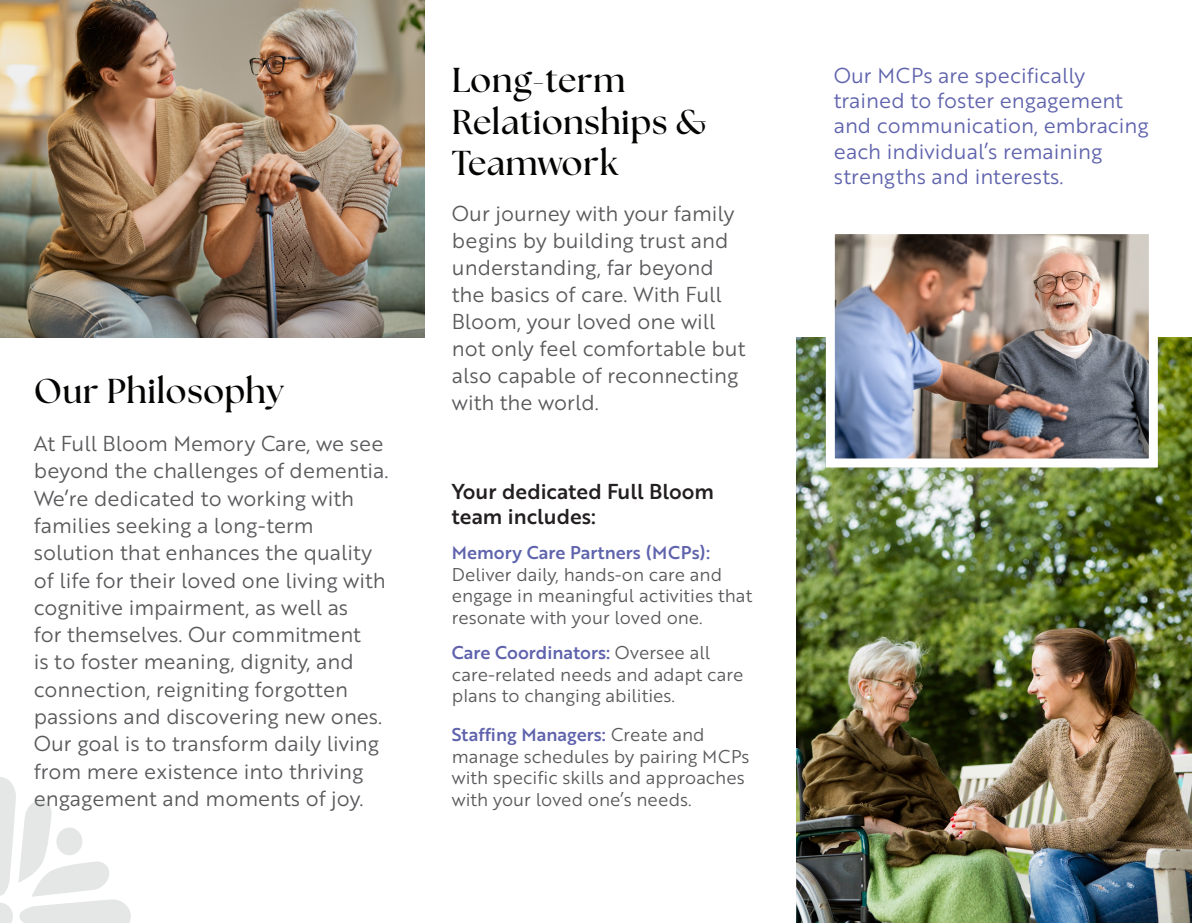
<style>
.page{position:relative;width:1192px;height:923px;background:#fff}
.page>*{position:absolute;margin:0;border:0;box-sizing:border-box;transform-origin:0 0}
.t1{font:700 34.5px/41.4px "The Seasons";letter-spacing:.02em;color:#040503}
.t2{font:21px/27.3px "Brother 1816 Book";color:#59595c}
.t3{font:21px/25.2px "Brother 1816 Book";color:#5f63ac}
.t4{font:21px/25.2px "Brother 1816 Medium";color:#231f20}
.t5{font:18px/21.6px "Brother 1816 Book";color:#59595c}
.s1{font-family:"Brother 1816 Medium";color:#5f63ac}
</style>
<div class="page">
<img style="left:0;top:0;width:424px;height:337px">
<img style="left:796px;top:337px;width:396px;height:585px">
<img style="left:836px;top:235px;width:312px;height:222px">
<div style="left:826px;top:225px;width:332px;height:242px;border:9px solid #fff"></div>
<svg style="left:0;top:777px;width:131px;height:146px"></svg>
<svg style="left:1186px;top:916px;width:6px;height:7px"></svg>
<p class="t1" style="left:34px;top:370px;width:252px">Our Philosophy</p>
<p class="t2" style="left:34px;top:429px;width:356px">At Full Bloom Memory Care, we see beyond the challenges of dementia.<br>We’re dedicated to working with families seeking a long-term solution that enhances the quality of life for their loved one living with cognitive impairment, as well as<br>for themselves. Our commitment<br>is to foster meaning, dignity, and connection, reigniting forgotten passions and discovering new ones.<br>Our goal is to transform daily living from mere existence into thriving engagement and moments of joy.</p>
<p class="t1" style="left:452px;top:59px;width:255px">Long-term<br>Relationships &amp;<br>Teamwork</p>
<p class="t2" style="left:452px;top:199px;width:295px">Our journey with your family begins by building trust and understanding, far beyond the basics of care. With Full<br>Bloom, your loved one will not only feel comfortable but also capable of reconnecting with the world.</p>
<p class="t4" style="left:452px;top:477px;width:264px">Your dedicated Full Bloom team includes:</p>
<p class="t5" style="left:452px;top:541px;width:302px"><span class="s1">Memory Care Partners (MCPs):<br></span>Deliver daily, hands-on care and engage in meaningful activities that resonate with your loved one.</p>
<p class="t5" style="left:452px;top:640px;width:293px"><span class="s1">Care Coordinators:</span> Oversee all care-related needs and adapt care plans to changing abilities.</p>
<p class="t5" style="left:452px;top:722px;width:299px"><span class="s1">Staffing Managers:</span> Create and manage schedules by pairing MCPs with specific skills and approaches with your loved one’s needs.</p>
<p class="t3" style="left:834px;top:62px;width:316px">Our MCPs are specifically trained to foster engagement and communication, embracing each individual’s remaining strengths and interests.</p>
</div>
